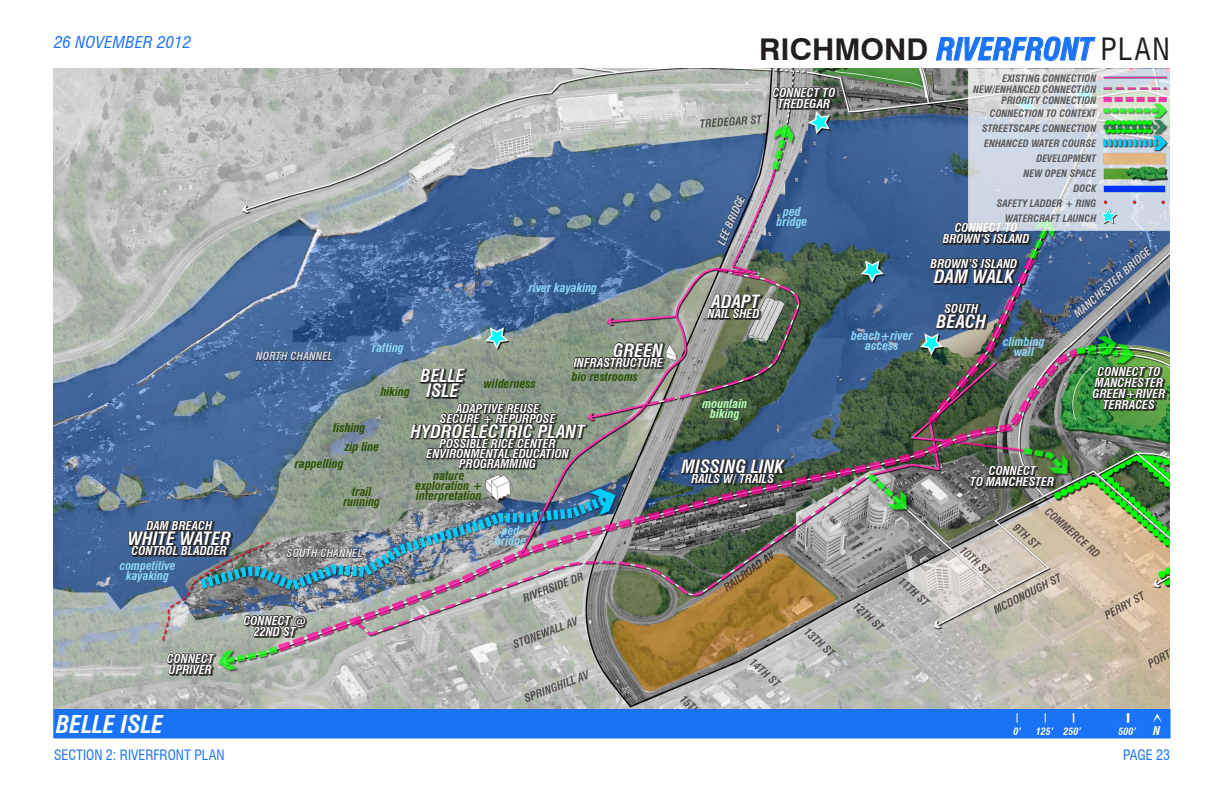
<style>
.page{position:relative;width:1224px;height:792px;background:#fff}
.page>*{position:absolute;margin:0;border:0;box-sizing:border-box;transform-origin:0 0}
.t1{font:italic 700 condensed 30px "Swiss 721 BT";color:#1a73f7}
.t2{font:italic 700 condensed 24px "Swiss 721 BT";color:#fff}
.t3{font:italic 700 condensed 18px "Swiss 721 BT";color:#fff}
.t4{font:italic condensed 16px "Swiss 721 BT";letter-spacing:.01em;color:#1a73f7;scale:1.05 1}
.t5{font:condensed 14px "Swiss 721 BT";color:#1a73f7}
.t6{font:italic 700 condensed 12px "Swiss 721 BT";color:#fff}
.t7{font:italic 700 condensed 12px "Swiss 721 BT";color:#2c5201}
.t8{font:italic 700 condensed 12px/10px "Swiss 721 BT";color:#8dd7f7;text-align:center}
.t9{font:italic 700 condensed 12px "Swiss 721 BT";color:#b8ffb8}
.t10{font:italic 700 condensed 11px "Swiss 721 BT";color:#fff}
.t11{font:italic 700 condensed 10px "Swiss 721 BT";color:#595759}
.t12{font:italic 700 condensed 10px "Swiss 721 BT";color:#fff}
.s1{font-style:normal;font-stretch:normal;color:#231f20}
.s2{font-weight:400;font-style:normal;color:#231f20}
</style>
<div class="page">
<img style="left:54px;top:69px;width:1116px;height:640px">
<svg style="left:936px;top:36px;width:160px;height:26px"></svg>
<div style="left:54px;top:709px;width:1116px;height:29px;background:#1a73f7"></div>
<svg style="left:1127px;top:713px;width:2px;height:10px"></svg>
<svg style="left:1153px;top:713px;width:9px;height:10px"></svg>
<svg style="left:680px;top:458px;width:107px;height:36px;background:#3b3b4a"></svg>
<div style="left:708px;top:295px;width:55px;height:25px;background:#231f20;opacity:.75"></div>
<svg style="left:706px;top:294px;width:56px;height:32px;background:#55564e"></svg>
<div style="left:937px;top:304px;width:52px;height:26px;background:#231f20;opacity:.75"></div>
<svg style="left:128px;top:515px;width:104px;height:52px;background:#344561"></svg>
<div style="left:168px;top:654px;width:49px;height:22px;background:#231f20;opacity:.75"></div>
<svg style="left:166px;top:643px;width:50px;height:43px;background:#787b76"></svg>
<div style="left:774px;top:88px;width:63px;height:22px;background:#231f20;opacity:.75"></div>
<svg style="left:772px;top:77px;width:64px;height:43px;background:#656967"></svg>
<div style="left:972px;top:467px;width:84px;height:21px;background:#231f20;opacity:.75"></div>
<svg style="left:970px;top:455px;width:85px;height:43px;background:#50574b"></svg>
<div style="left:943px;top:224px;width:88px;height:21px;background:#231f20;opacity:.75"></div>
<svg style="left:409px;top:340px;width:255px;height:139px;background:#747b72"></svg>
<svg style="left:929px;top:212px;width:101px;height:117px;background:#374668"></svg>
<div style="left:245px;top:616px;width:62px;height:22px;background:#231f20;opacity:.75"></div>
<svg style="left:243px;top:604px;width:63px;height:40px;background:#737376"></svg>
<svg style="left:1092px;top:356px;width:75px;height:65px;background:#3d6434"></svg>
<svg style="left:255px;top:347px;width:79px;height:19px;background:#3c577f"></svg>
<svg style="left:286px;top:548px;width:77px;height:15px"></svg>
<svg style="left:716px;top:192px;width:31px;height:55px;background:#4f6386"></svg>
<svg style="left:1073px;top:244px;width:80px;height:76px;background:#516788"></svg>
<svg style="left:968px;top:68px;width:202px;height:163px;background:#d2d9e1"></svg>
<img style="left:1092px;top:71px;width:78px;height:160px">
<h3 class="t4" style="left:54px;top:33px;width:132px">26 NOVEMBER 2012</h3>
<p class="t8" style="left:529px;top:283px;width:70px">river kayaking</p>
<p class="t6" style="left:146px;top:519px;width:67px">DAM BREACH</p>
<p class="t3" style="left:128px;top:528px;width:105px">WHITE WATER</p>
<p class="t6" style="left:132px;top:544px;width:97px">CONTROL BLADDER</p>
<p class="t8" style="left:120px;top:561px;width:58px">competitive kayaking</p>
<p class="t6" style="left:167px;top:652px;width:49px">CONNECT</p>
<p class="t6" style="left:169px;top:663px;width:45px">UPRIVER</p>
<p class="t10" style="left:256px;top:350px;width:78px">NORTH CHANNEL</p>
<p class="t8" style="left:372px;top:343px;width:33px">rafting</p>
<p class="t7" style="left:381px;top:385px;width:31px">hiking</p>
<p class="t3" style="left:421px;top:365px;width:46px">BELLE</p>
<p class="t3" style="left:427px;top:380px;width:33px">ISLE</p>
<p class="t7" style="left:484px;top:377px;width:54px">wilderness</p>
<p class="t3" style="left:613px;top:339px;width:51px">GREEN</p>
<p class="t6" style="left:574px;top:355px;width:91px">INFRASTRUCTURE</p>
<p class="t7" style="left:572px;top:370px;width:68px">bio restrooms</p>
<p class="t7" style="left:333px;top:421px;width:34px">fishing</p>
<p class="t7" style="left:345px;top:440px;width:36px">zip line</p>
<p class="t7" style="left:295px;top:457px;width:50px">rappelling</p>
<p class="t7" style="left:352px;top:485px;width:21px">trail</p>
<p class="t7" style="left:344px;top:495px;width:38px">running</p>
<p class="t10" style="left:287px;top:547px;width:78px">SOUTH CHANNEL</p>
<p class="t6" style="left:244px;top:613px;width:64px">CONNECT @</p>
<p class="t6" style="left:254px;top:624px;width:43px">22ND ST</p>
<p class="t6" style="left:456px;top:401px;width:85px">ADAPTIVE REUSE</p>
<p class="t6" style="left:440px;top:411px;width:117px">SECURE + REPURPOSE</p>
<p class="t3" style="left:411px;top:421px;width:176px">HYDROELECTRIC PLANT</p>
<p class="t6" style="left:440px;top:436px;width:118px">POSSIBLE RICE CENTER</p>
<p class="t6" style="left:427px;top:446px;width:144px">ENVIRONMENTAL EDUCATION</p>
<p class="t6" style="left:459px;top:456px;width:78px">PROGRAMMING</p>
<p class="t7" style="left:434px;top:468px;width:33px">nature</p>
<p class="t7" style="left:416px;top:478px;width:68px">exploration +</p>
<p class="t7" style="left:416px;top:488px;width:67px">interpretation</p>
<p class="t8" style="left:502px;top:525px;width:19px">ped</p>
<p class="t8" style="left:495px;top:535px;width:32px">bridge</p>
<p class="t2" style="left:56px;top:710px;width:109px">BELLE ISLE</p>
<p class="t5" style="left:54px;top:746px;width:172px">SECTION 2: RIVERFRONT PLAN</p>
<h1 class="t1" style="left:759px;top:31px;width:412px"><span class="s1">RICHMOND</span> RIVERFRONT <span class="s2">PLAN</span></h1>
<p class="t6" style="left:773px;top:85px;width:64px">CONNECT TO</p>
<p class="t6" style="left:778px;top:96px;width:54px">TREDEGAR</p>
<p class="t10" style="left:715px;top:241px;width:54px;rotate:-66deg">LEE BRIDGE</p>
<p class="t8" style="left:783px;top:207px;width:19px">ped</p>
<p class="t8" style="left:777px;top:217px;width:32px">bridge</p>
<p class="t3" style="left:712px;top:291px;width:50px">ADAPT</p>
<p class="t6" style="left:708px;top:307px;width:54px">NAIL SHED</p>
<p class="t9" style="left:703px;top:396px;width:46px">mountain</p>
<p class="t9" style="left:710px;top:406px;width:31px">biking</p>
<p class="t3" style="left:682px;top:456px;width:104px">MISSING LINK</p>
<p class="t6" style="left:691px;top:471px;width:84px">RAILS W/ TRAILS</p>
<p class="t8" style="left:851px;top:331px;width:63px">beach+river</p>
<p class="t8" style="left:865px;top:341px;width:35px">access</p>
<p class="t11" style="left:1003px;top:73px;width:95px">EXISTING CONNECTION</p>
<p class="t11" style="left:973px;top:84px;width:125px">NEW/ENHANCED CONNECTION</p>
<p class="t11" style="left:1002px;top:95px;width:96px">PRIORITY CONNECTION</p>
<p class="t11" style="left:990px;top:108px;width:108px">CONNECTION TO CONTEXT</p>
<p class="t11" style="left:982px;top:123px;width:116px">STREETSCAPE CONNECTION</p>
<p class="t11" style="left:984px;top:138px;width:114px">ENHANCED WATER COURSE</p>
<p class="t11" style="left:1036px;top:153px;width:61px">DEVELOPMENT</p>
<p class="t11" style="left:1024px;top:168px;width:74px">NEW OPEN SPACE</p>
<p class="t11" style="left:1074px;top:183px;width:24px">DOCK</p>
<p class="t11" style="left:997px;top:198px;width:101px">SAFETY LADDER + RING</p>
<p class="t11" style="left:1005px;top:213px;width:93px">WATERCRAFT LAUNCH</p>
<p class="t6" style="left:955px;top:221px;width:64px">CONNECT TO</p>
<p class="t6" style="left:943px;top:232px;width:88px">BROWN’S ISLAND</p>
<p class="t6" style="left:931px;top:256px;width:88px">BROWN’S ISLAND</p>
<p class="t3" style="left:934px;top:266px;width:81px">DAM WALK</p>
<p class="t6" style="left:945px;top:301px;width:35px">SOUTH</p>
<p class="t3" style="left:937px;top:311px;width:51px">BEACH</p>
<p class="t8" style="left:1003px;top:336px;width:43px">climbing</p>
<p class="t8" style="left:1014px;top:346px;width:22px">wall</p>
<p class="t10" style="left:1071px;top:311px;width:101px;rotate:-42deg">MANCHESTER BRIDGE</p>
<p class="t6" style="left:1098px;top:365px;width:64px">CONNECT TO</p>
<p class="t6" style="left:1095px;top:376px;width:70px">MANCHESTER</p>
<p class="t6" style="left:1093px;top:387px;width:74px">GREEN+RIVER</p>
<p class="t6" style="left:1103px;top:398px;width:53px">TERRACES</p>
<p class="t6" style="left:989px;top:464px;width:49px">CONNECT</p>
<p class="t6" style="left:970px;top:475px;width:85px">TO MANCHESTER</p>
<p class="t12" style="left:1013px;top:725px;width:9px">0’</p>
<p class="t12" style="left:1036px;top:725px;width:46px">125’ 250’</p>
<p class="t12" style="left:1118px;top:725px;width:19px">500’</p>
<p class="t6" style="left:1153px;top:723px;width:9px">N</p>
<p class="t5" style="left:1123px;top:746px;width:48px">PAGE 23</p>
</div>
